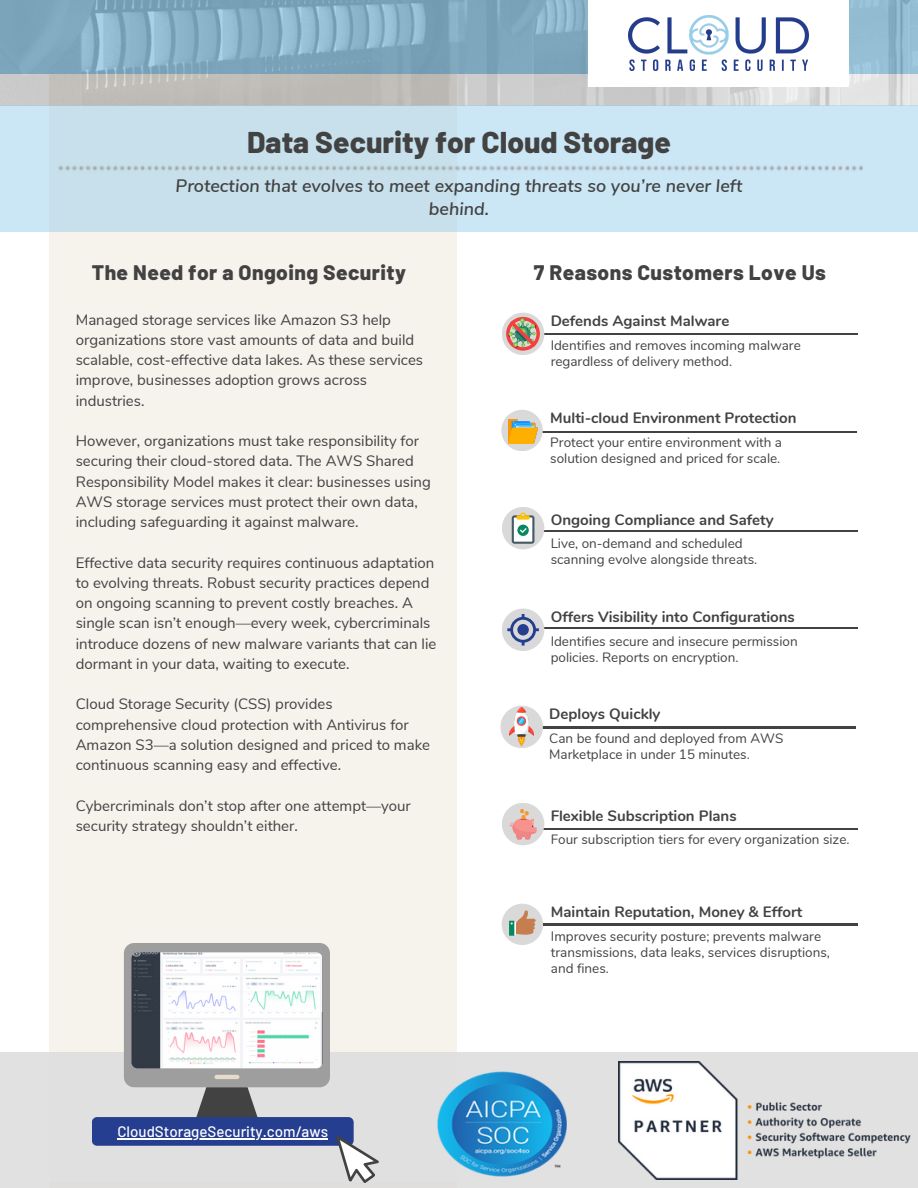
<style>
.page{position:relative;width:918px;height:1188px;background:#fff}
.page>*{position:absolute;margin:0;border:0;box-sizing:border-box;transform-origin:0 0}
.t1{font:800 30px "Barlow";color:#424242}
.t2{font:800 21px "Barlow";letter-spacing:.02em;color:#424242}
.t3{font:italic 600 18px/22.5px "Nunito Sans";color:#424242;text-align:center}
.t4{font:500 15.15px "Barlow";color:#fff}
.t5{font:15px/20.2px "Nunito Sans";color:#424242}
.t6{font:700 15px "Nunito";color:#424242}
.t7{font:13.5px/16px "Nunito";color:#424242}
</style>
<div class="page">
<div style="left:50px;top:0;width:407px;height:1188px;background:#f6f2ec"></div>
<img style="left:0;top:0;width:918px;height:105px">
<div style="left:0;top:1053px;width:918px;height:135px;background:#e1e0e0"></div>
<div style="left:124px;top:943px;width:206px;height:144px;background:#9e9e9e;border-radius:10px"></div>
<svg style="left:196px;top:1087px;width:62px;height:30px"></svg>
<hr style="left:214px;top:1075px;width:25px;height:4px;background:#e6dcca;border-radius:2px">
<svg style="left:131px;top:952px;width:192px;height:117px;background:#d7d9db"></svg>
<div style="left:92px;top:1117px;width:262px;height:29px;background:#263e90;border-radius:5px"></div>
<hr style="left:117px;top:1138px;width:211px;height:1px;background:#fff">
<svg style="left:324px;top:1135px;width:55px;height:48px"></svg>
<div style="left:588px;top:0;width:260px;height:86px;background:#fff"></div>
<div style="left:0;top:105px;width:918px;height:126px;background:#cbe6f5"></div>
<div style="left:51px;top:161px;width:8px;height:14px;background:#c7e0eb"></div>
<svg style="left:59px;top:164px;width:804px;height:8px;fill:#c5dde8"></svg>
<img style="left:628px;top:15px;width:180px;height:56px">
<img style="left:618px;top:1061px;width:293px;height:118px">
<hr style="left:540px;top:333px;width:317px;height:2px;background:#424242">
<div style="left:502px;top:313px;width:42px;height:42px;background:#d9d9d9;border-radius:50%"></div>
<svg style="left:506px;top:317px;width:34px;height:34px"></svg>
<hr style="left:540px;top:530px;width:317px;height:2px;background:#424242">
<div style="left:502px;top:507px;width:42px;height:42px;background:#d9d9d9;border-radius:50%"></div>
<svg style="left:512px;top:513px;width:22px;height:31px"></svg>
<hr style="left:540px;top:828px;width:317px;height:2px;background:#424242">
<div style="left:502px;top:803px;width:42px;height:42px;background:#d9d9d9;border-radius:50%"></div>
<svg style="left:509px;top:809px;width:28px;height:30px"></svg>
<hr style="left:540px;top:628px;width:317px;height:1px;background:#424242">
<div style="left:502px;top:609px;width:42px;height:42px;background:#d9d9d9;border-radius:50%"></div>
<svg style="left:507px;top:614px;width:32px;height:31px"></svg>
<hr style="left:539px;top:727px;width:317px;height:1px;background:#424242">
<div style="left:500px;top:706px;width:43px;height:42px;background:#d9d9d9;border-radius:50%"></div>
<img style="left:510px;top:708px;width:23px;height:38px">
<hr style="left:509px;top:431px;width:348px;height:2px;background:#424242">
<div style="left:501px;top:410px;width:42px;height:41px;background:#d9d9d9;border-radius:50%"></div>
<img style="left:509px;top:420px;width:29px;height:23px">
<hr style="left:538px;top:924px;width:320px;height:1px;background:#424242">
<div style="left:502px;top:904px;width:41px;height:41px;background:#d9d9d9;border-radius:50%"></div>
<div style="left:509px;top:921px;width:5px;height:15px;background:#068662"></div>
<svg style="left:511px;top:910px;width:25px;height:25px"></svg>
<img style="left:437px;top:1071px;width:130px;height:106px">
<h4 class="t1" style="left:247px;top:123px;width:425px">Data Security for Cloud Storage</h4>
<p class="t3" style="left:176px;top:175px;width:568px">Protection that evolves to meet expanding threats so you’re never left behind.</p>
<p class="t2" style="left:92px;top:259px;width:316px">The Need for a Ongoing Security</p>
<p class="t2" style="left:534px;top:259px;width:294px">7 Reasons Customers Love Us</p>
<h4 class="t5" style="left:76px;top:310px;width:349px">Managed storage services like Amazon S3 help organizations store vast amounts of data and build scalable, cost-effective data lakes. As these services improve, businesses adoption grows across industries.</h4>
<p class="t5" style="left:76px;top:431px;width:357px">However, organizations must take responsibility for securing their cloud-stored data. The AWS Shared Responsibility Model makes it clear: businesses using AWS storage services must protect their own data, including safeguarding it against malware.</p>
<p class="t5" style="left:76px;top:553px;width:362px">Effective data security requires continuous adaptation to evolving threats. Robust security practices depend on ongoing scanning to prevent costly breaches. A single scan isn’t enough—every week, cybercriminals introduce dozens of new malware variants that can lie dormant in your data, waiting to execute.</p>
<h4 class="t5" style="left:76px;top:694px;width:356px">Cloud Storage Security (CSS) provides comprehensive cloud protection with Antivirus for Amazon S3—a solution designed and priced to make continuous scanning easy and effective.</h4>
<p class="t5" style="left:76px;top:796px;width:337px">Cybercriminals don’t stop after one attempt—your security strategy shouldn’t either.</p>
<p class="t4" style="left:117px;top:1122px;width:212px">CloudStorageSecurity.com/aws</p>
<p class="t6" style="left:551px;top:311px;width:180px">Defends Against Malware</p>
<h2 class="t7" style="left:551px;top:337px;width:252px">Identifies and removes incoming malware</h2>
<h5 class="t7" style="left:551px;top:353px;width:183px">regardless of delivery method.</h5>
<p class="t6" style="left:550px;top:408px;width:248px">Multi-cloud Environment Protection</p>
<p class="t7" style="left:550px;top:434px;width:233px">Protect your entire environment with a solution designed and priced for scale.</p>
<h5 class="t6" style="left:551px;top:510px;width:225px">Ongoing Compliance and Safety</h5>
<h5 class="t7" style="left:551px;top:536px;width:194px">Live, on-demand and scheduled</h5>
<h5 class="t7" style="left:551px;top:552px;width:208px">scanning evolve alongside threats.</h5>
<h4 class="t6" style="left:551px;top:607px;width:246px">Offers Visibility into Configurations</h4>
<p class="t7" style="left:551px;top:633px;width:249px">Identifies secure and insecure permission policies. Reports on encryption.</p>
<h5 class="t6" style="left:549px;top:704px;width:113px">Deploys Quickly</h5>
<p class="t7" style="left:549px;top:730px;width:236px">Can be found and deployed from AWS</p>
<p class="t7" style="left:549px;top:746px;width:202px">Marketplace in under 15 minutes.</p>
<h2 class="t6" style="left:551px;top:806px;width:188px">Flexible Subscription Plans</h2>
<p class="t7" style="left:551px;top:832px;width:300px">Four subscription tiers for every organization size.</p>
<h1 class="t6" style="left:551px;top:902px;width:253px">Maintain Reputation, Money &amp; Effort</h1>
<h3 class="t7" style="left:551px;top:928px;width:281px">Improves security posture; prevents malware transmissions, data leaks, services disruptions, and fines.</h3>
</div>
